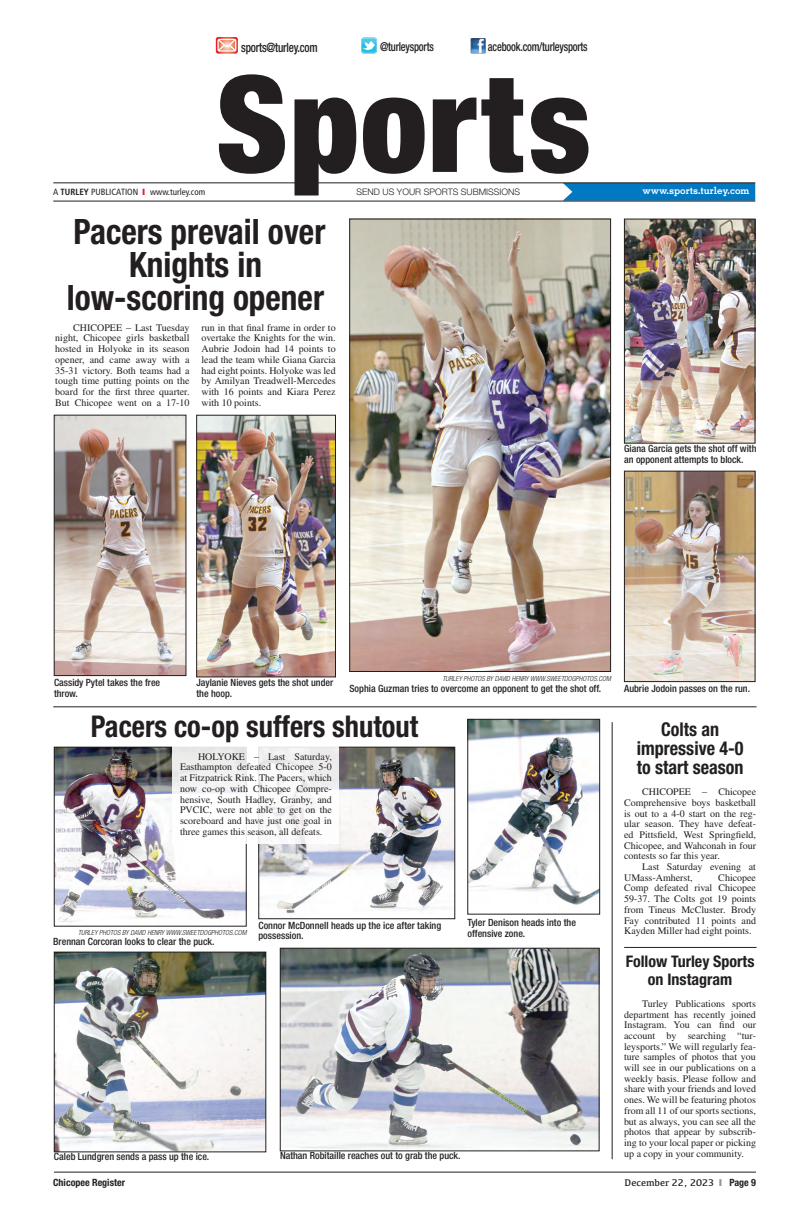
<style>
.page{position:relative;width:810px;height:1224px;background:#fff}
.page>*{position:absolute;margin:0;border:0;box-sizing:border-box;transform-origin:0 0}
.t1{font:900 condensed 134px "Helvetica Neue LT Std";letter-spacing:.01em;color:#231f20}
.CRHelvBoldCond30{font:700 condensed 35px/33px "Helvetica Neue LT Std";color:#231f20;text-align:center;scale:.95 1}
.CRHelvBoldCond30-2{font:700 condensed 30px "Helvetica Neue LT Std";color:#231f20;scale:.95 1}
.CRHelvBoldCond30-3{font:700 condensed 19px "Helvetica Neue LT Std";color:#231f20;scale:.95 1}
.CRbyline1{font:700 condensed 16px "Helvetica Neue LT Std";color:#231f20}
.t2{font:500 condensed 12.9px "Helvetica Neue LT Std";letter-spacing:-.02em;color:#231f20;scale:.86 1}
.t3{font:500 condensed 12.3px "Helvetica Neue LT Std";letter-spacing:-.02em;color:#231f20;scale:.85 1}
.CRBodyTxt_Times{font:10px/10.7px "Times LT Std";color:#231f20;text-align:justify}
.CRCutline{font:500 condensed 10px/10.7px "Helvetica Neue LT Std";color:#231f20}
.t4{font:10px "Kefa";color:#231f20}
.t5{font:700 10px "Memphis LT Std";color:#fff}
.t6{font:700 condensed 10px "Helvetica Neue LT Std";color:#231f20}
.t7{font:condensed 9px "Frutiger LT Std";color:#231f20}
.t8{font:300 9px "Helvetica Neue LT Std";color:#231f20}
.CRPhotoCredit{font:italic 300 condensed 7px "Helvetica Neue LT Std";color:#231f20}
.s1{font-weight:700}
.s2{color:#e61e25}
.s3{color:#939598}
.s4{font-family:"Helvetica Neue LT Std";font-weight:700;font-stretch:condensed}
</style>
<div class="page">
<hr style="left:54px;top:1172px;width:702px;height:1px;background:#231f20">
<img style="left:471px;top:38px;width:15px;height:15px">
<svg style="left:361px;top:38px;width:16px;height:16px"></svg>
<svg style="left:361px;top:38px;width:16px;height:15px"></svg>
<svg style="left:216px;top:37px;width:22px;height:17px"></svg>
<svg style="left:563px;top:183px;width:192px;height:18px;background:#0979bc"></svg>
<hr style="left:53px;top:182px;width:702px;height:1px;background:#231f20">
<hr style="left:53px;top:201px;width:702px;height:1px;background:#231f20">
<img style="left:351px;top:221px;width:258px;height:449px">
<div style="left:349px;top:219px;width:262px;height:453px;border:1px solid #231f20"></div>
<img style="left:626px;top:473px;width:127px;height:207px">
<div style="left:624px;top:471px;width:131px;height:211px;border:1px solid #231f20"></div>
<img style="left:56px;top:417px;width:128px;height:257px">
<div style="left:54px;top:415px;width:132px;height:261px;border:1px solid #231f20"></div>
<img style="left:626px;top:221px;width:127px;height:220px">
<div style="left:624px;top:219px;width:131px;height:224px;border:1px solid #231f20"></div>
<img style="left:198px;top:417px;width:136px;height:258px">
<div style="left:196px;top:415px;width:140px;height:262px;border:1px solid #231f20"></div>
<img style="left:56px;top:749px;width:188px;height:173px">
<div style="left:54px;top:747px;width:192px;height:179px;border:1px solid #231f20"></div>
<img style="left:261px;top:749px;width:192px;height:165px">
<div style="left:259px;top:747px;width:196px;height:172px;border:1px solid #231f20"></div>
<img style="left:56px;top:954px;width:208px;height:196px">
<div style="left:54px;top:952px;width:212px;height:200px;border:1px solid #231f20"></div>
<hr style="left:612px;top:722px;width:1px;height:437px;background:#231f20">
<hr style="left:53px;top:707px;width:704px;height:1px;background:#231f20">
<img style="left:282px;top:950px;width:315px;height:199px">
<div style="left:280px;top:948px;width:319px;height:203px;border:1px solid #231f20"></div>
<img style="left:470px;top:721px;width:128px;height:184px">
<div style="left:468px;top:719px;width:132px;height:195px;border:1px solid #231f20"></div>
<svg style="left:172px;top:747px;width:166px;height:97px"></svg>
<hr style="left:624px;top:947px;width:133px;height:1px;background:#231f20">
<p class="t2" style="left:241px;top:39px;width:90px">sports@turley.com</p>
<p class="t3" style="left:380px;top:40px;width:65px">@turleysports</p>
<p class="t3" style="left:488px;top:39px;width:119px">acebook.com/turleysports</p>
<p class="t1" style="left:216px;top:42px;width:376px">Sports</p>
<p class="t7" style="left:53px;top:187px;width:153px">A <span class="s1">TURLEY</span> PUBLICATION <span class="s2">❙</span> www.turley.com</p>
<p class="t8" style="left:357px;top:186px;width:165px">SEND US YOUR SPORTS SUBMISSIONS</p>
<p class="t5" style="left:642px;top:185px;width:109px">www.sports.turley.com</p>
<p class="CRHelvBoldCond30" style="left:74px;top:214px;width:267px">Pacers prevail over<br>Knights in</p>
<p class="CRHelvBoldCond30" style="left:67px;top:280px;width:272px">low-scoring opener</p>
<p class="CRBodyTxt_Times" style="left:55px;top:322px;width:136px;text-indent:18px">CHICOPEE – Last Tuesday night, Chicopee girls basketball hosted in Holyoke in its season opener, and came away with a 35-31 victory. Both teams had a tough time putting points on the board for the first three quarter.<br>But Chicopee went on a 17-10</p>
<p class="CRBodyTxt_Times" style="left:202px;top:322px;width:136px">run in that final frame in order to overtake the Knights for the win.<br>Aubrie Jodoin had 14 points to lead the team while Giana Garcia had eight points. Holyoke was led by Amilyan Treadwell-Mercedes with 16 points and Kiara Perez with 10 points.</p>
<p class="CRCutline" style="left:624px;top:443px;width:134px">Giana Garcia gets the shot off with an opponent attempts to block.</p>
<p class="CRPhotoCredit" style="left:442px;top:674px;width:170px">TURLEY PHOTOS BY DAVID HENRY WWW.SWEETDOGPHOTOS.COM</p>
<p class="CRCutline" style="left:349px;top:683px;width:253px">Sophia Guzman tries to overcome an opponent to get the shot off.</p>
<p class="CRCutline" style="left:54px;top:677px;width:108px">Cassidy Pytel takes the free throw.</p>
<p class="CRCutline" style="left:624px;top:683px;width:128px">Aubrie Jodoin passes on the run.</p>
<p class="CRCutline" style="left:196px;top:677px;width:138px">Jaylanie Nieves gets the shot under the hoop.</p>
<p class="CRHelvBoldCond30-2" style="left:91px;top:709px;width:346px">Pacers co-op suffers shutout</p>
<p class="CRBodyTxt_Times" style="left:180px;top:751px;width:153px;text-indent:18px">HOLYOKE – Last Saturday, Easthampton defeated Chicopee 5-0 at Fitzpatrick Rink. The Pacers, which now co-op with Chicopee Compre&shy;hensive, South Hadley, Granby, and PVCIC, were not able to get on the scoreboard and have just one goal in three games this season, all defeats.</p>
<p class="CRPhotoCredit" style="left:78px;top:928px;width:170px">TURLEY PHOTOS BY DAVID HENRY WWW.SWEETDOGPHOTOS.COM</p>
<p class="CRCutline" style="left:53px;top:936px;width:163px">Brennan Corcoran looks to clear the puck.</p>
<p class="CRCutline" style="left:259px;top:920px;width:184px">Connor McDonnell heads up the ice after taking possession.</p>
<p class="CRCutline" style="left:468px;top:917px;width:110px">Tyler Denison heads into the offensive zone.</p>
<p class="CRCutline" style="left:54px;top:1151px;width:157px">Caleb Lundgren sends a pass up the ice.</p>
<p class="CRCutline" style="left:280px;top:1150px;width:182px">Nathan Robitaille reaches out to grab the puck.</p>
<p class="CRHelvBoldCond30-3" style="left:661px;top:717px;width:63px">Colts an</p>
<p class="CRHelvBoldCond30-3" style="left:637px;top:736px;width:114px">impressive 4-0</p>
<p class="CRHelvBoldCond30-3" style="left:637px;top:755px;width:114px">to start season</p>
<p class="CRBodyTxt_Times" style="left:624px;top:786px;width:133px;text-indent:18px">CHICOPEE – Chicopee Comprehensive boys basketball is out to a 4-0 start on the reg&shy;ular season. They have defeat&shy;ed Pittsfield, West Springfield, Chicopee, and Wahconah in four contests so far this year.</p>
<p class="CRBodyTxt_Times" style="left:624px;top:861px;width:133px;text-indent:18px">Last Saturday evening at<br>UMass-Amherst,</p>
<p class="CRBodyTxt_Times" style="left:624px;top:872px;width:133px;text-indent:94px">Chicopee Comp defeated rival Chicopee 59-37. The Colts got 19 points from Tineus McCluster. Brody Fay contributed 11 points and Kayden Miller had eight points.</p>
<p class="CRbyline1" style="left:626px;top:952px;width:130px">Follow Turley Sports</p>
<p class="CRbyline1" style="left:648px;top:970px;width:86px">on Instagram</p>
<p class="CRBodyTxt_Times" style="left:624px;top:998px;width:133px;text-indent:18px">Turley Publications sports department has recently joined Instagram. You can find our account by searching “tur&shy;leysports.” We will regularly fea&shy;ture samples of photos that you will see in our publications on a weekly basis. Please follow and share with your friends and loved ones. We will be featuring photos from all 11 of our sports sections, but as always, you can see all the photos that appear by subscrib&shy;ing to your local paper or picking up a copy in your community.</p>
<p class="t6" style="left:53px;top:1176px;width:73px">Chicopee Register</p>
<p class="t4" style="left:625px;top:1176px;width:133px">December 22, 2023 <span class="s3">❙</span> <span class="s4">Page 9</span></p>
</div>
